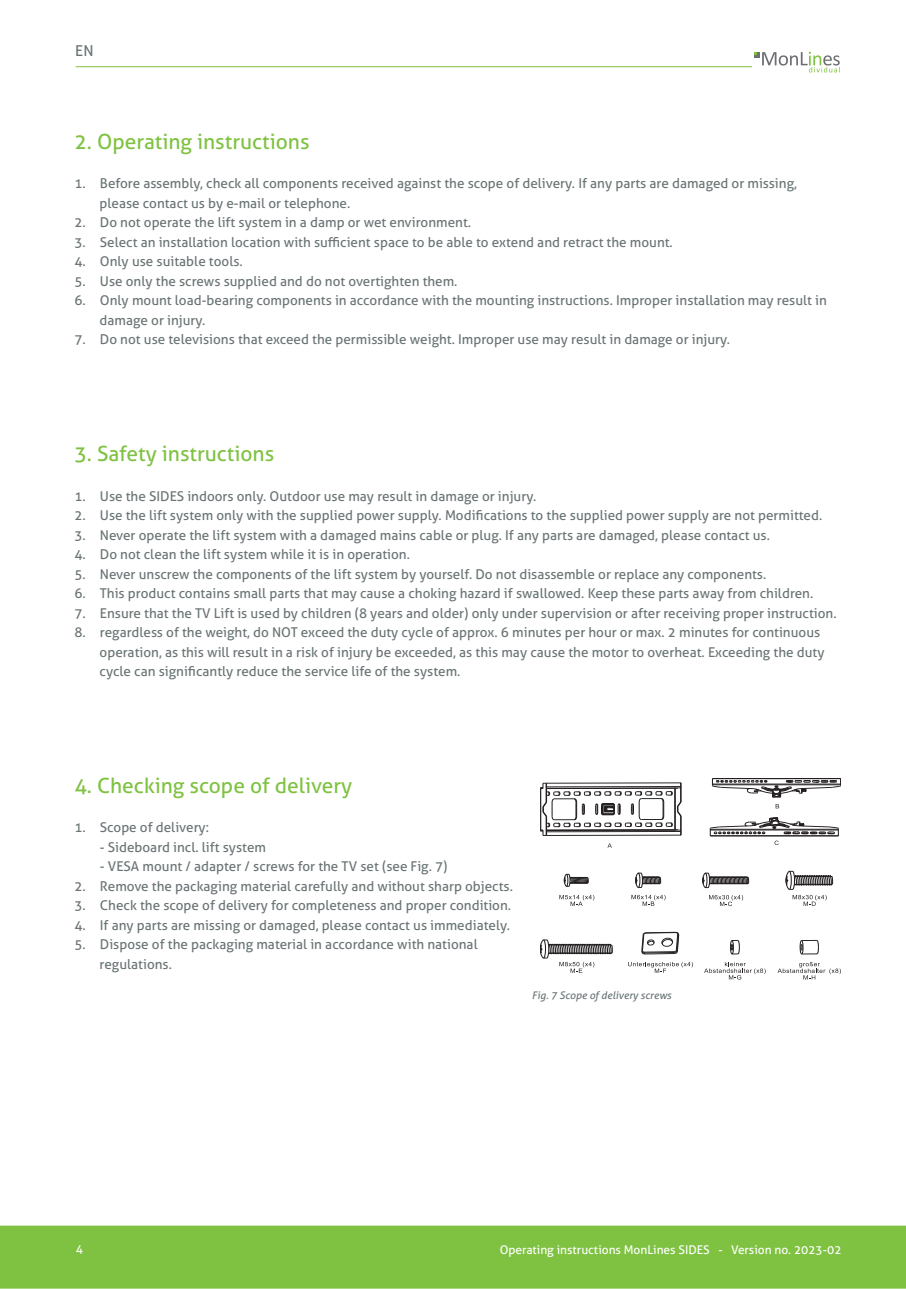
<style>
.page{position:relative;width:906px;height:1289px;background:#fff}
.page>*{position:absolute;margin:0;border:0;box-sizing:border-box;transform-origin:0 0}
.t1{font:21px "Aller";color:#7fc241}
.t2{font:15px "Aller";color:#6a7475}
.t3{font:13.5px/19.5px "Aller";color:#6a7475}
.t4{font:12px "Aller";color:#fff}
.t5{font:italic 10.5px "Aller";color:#6a7475}
</style>
<div class="page">
<div style="left:0;top:1225px;width:906px;height:63px;background:#7fc241"></div>
<hr style="left:76px;top:66px;width:676px;height:1px;background:#7fc241">
<svg style="left:754px;top:52px;width:86px;height:20px"></svg>
<svg style="left:775px;top:804px;width:4px;height:4px"></svg>
<svg style="left:607px;top:843px;width:5px;height:4px"></svg>
<svg style="left:628px;top:961px;width:65px;height:11px"></svg>
<svg style="left:777px;top:961px;width:64px;height:18px"></svg>
<svg style="left:704px;top:961px;width:61px;height:18px"></svg>
<svg style="left:709px;top:895px;width:34px;height:11px"></svg>
<svg style="left:631px;top:894px;width:34px;height:11px"></svg>
<svg style="left:559px;top:895px;width:35px;height:10px"></svg>
<svg style="left:540px;top:782px;width:142px;height:54px"></svg>
<svg style="left:712px;top:778px;width:129px;height:19px"></svg>
<svg style="left:710px;top:817px;width:129px;height:28px"></svg>
<svg style="left:641px;top:931px;width:38px;height:23px"></svg>
<svg style="left:799px;top:940px;width:20px;height:14px"></svg>
<svg style="left:730px;top:940px;width:9px;height:14px"></svg>
<svg style="left:702px;top:872px;width:47px;height:15px"></svg>
<svg style="left:635px;top:872px;width:26px;height:15px"></svg>
<svg style="left:785px;top:871px;width:48px;height:34px"></svg>
<svg style="left:564px;top:874px;width:24px;height:12px"></svg>
<svg style="left:540px;top:939px;width:72px;height:33px"></svg>
<p class="t2" style="left:75px;top:42px;width:20px">EN</p>
<h1 class="t1" style="left:74px;top:130px;width:237px">2. Operating instructions</h1>
<p class="t3" style="left:100px;top:174px;width:699px;text-indent:-25px">1. Before assembly, check all components received against the scope of delivery. If any parts are damaged or missing, please contact us by e-mail or telephone.</p>
<p class="t3" style="left:74px;top:213px;width:398px">2. Do not operate the lift system in a damp or wet environment.</p>
<p class="t3" style="left:74px;top:232px;width:600px">3. Select an installation location with sufficient space to be able to extend and retract the mount.</p>
<p class="t3" style="left:74px;top:252px;width:170px">4. Only use suitable tools.</p>
<p class="t3" style="left:74px;top:271px;width:385px">5. Use only the screws supplied and do not overtighten them.</p>
<p class="t3" style="left:100px;top:291px;width:729px;text-indent:-25px">6. Only mount load-bearing components in accordance with the mounting instructions. Improper installation may result in damage or injury.</p>
<p class="t3" style="left:74px;top:330px;width:657px">7. Do not use televisions that exceed the permissible weight. Improper use may result in damage or injury.</p>
<h1 class="t1" style="left:74px;top:442px;width:201px">3. Safety instructions</h1>
<p class="t3" style="left:74px;top:486px;width:463px">1. Use the SIDES indoors only. Outdoor use may result in damage or injury.</p>
<p class="t3" style="left:74px;top:505px;width:749px">2. Use the lift system only with the supplied power supply. Modifications to the supplied power supply are not permitted.</p>
<p class="t3" style="left:74px;top:525px;width:697px">3. Never operate the lift system with a damaged mains cable or plug. If any parts are damaged, please contact us.</p>
<p class="t3" style="left:74px;top:544px;width:337px">4. Do not clean the lift system while it is in operation.</p>
<p class="t3" style="left:74px;top:564px;width:693px">5. Never unscrew the components of the lift system by yourself. Do not disassemble or replace any components.</p>
<p class="t3" style="left:74px;top:583px;width:740px">6. This product contains small parts that may cause a choking hazard if swallowed. Keep these parts away from children.</p>
<p class="t3" style="left:74px;top:603px;width:763px">7. Ensure that the TV Lift is used by children (8 years and older) only under supervision or after receiving proper instruction.</p>
<p class="t3" style="left:100px;top:622px;width:726px;text-indent:-25px">8. regardless of the weight, do NOT exceed the duty cycle of approx. 6 minutes per hour or max. 2 minutes for continuous operation, as this will result in a risk of injury be exceeded, as this may cause the motor to overheat. Exceeding the duty cycle can significantly reduce the service life of the system.</p>
<h1 class="t1" style="left:74px;top:773px;width:279px">4. Checking scope of delivery</h1>
<p class="t3" style="left:74px;top:817px;width:136px">1. Scope of delivery:</p>
<p class="t3" style="left:100px;top:837px;width:168px">- Sideboard incl. lift system</p>
<p class="t3" style="left:100px;top:856px;width:349px">- VESA mount / adapter / screws for the TV set (see Fig. 7)</p>
<p class="t3" style="left:74px;top:876px;width:440px">2. Remove the packaging material carefully and without sharp objects.</p>
<p class="t3" style="left:74px;top:895px;width:438px">3. Check the scope of delivery for completeness and proper condition.</p>
<p class="t3" style="left:74px;top:915px;width:437px">4. If any parts are missing or damaged, please contact us immediately.</p>
<p class="t3" style="left:100px;top:934px;width:379px;text-indent:-25px">5. Dispose of the packaging material in accordance with national regulations.</p>
<p class="t5" style="left:532px;top:988px;width:141px">Fig. 7 Scope of delivery screws</p>
<p class="t4" style="left:76px;top:1241px;width:9px">4</p>
<p class="t4" style="left:500px;top:1242px;width:343px">Operating instructions MonLines SIDES - Version no. 2023-02</p>
</div>
